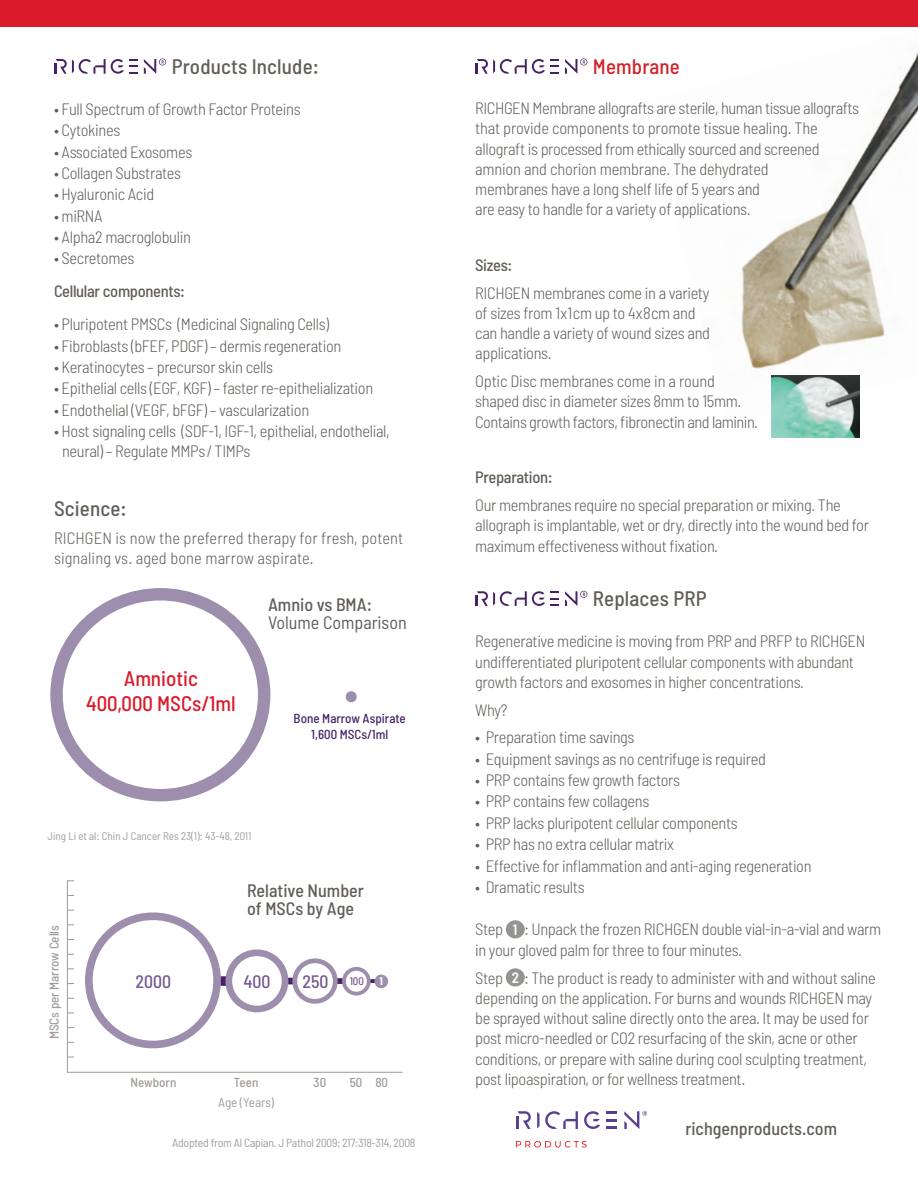
<style>
.page{position:relative;width:918px;height:1188px;background:#fff}
.page>*{position:absolute;margin:0;border:0;box-sizing:border-box;transform-origin:0 0}
.t1{font:500 semi-condensed 21.15px/25.3px "Barlow";color:#da1b2b;text-align:center}
.Interior_Hypenated_I{font:500 semi-condensed 21px "Barlow";letter-spacing:.005em;color:#615d58}
.Interior_Copy{font:500 semi-condensed 21px "Barlow";letter-spacing:.005em;color:#d1232a}
.t2{font:semi-condensed 18.15px/18.1px "Barlow";color:#615d59}
.t3{font:500 semi-condensed 18.15px/18.1px "Barlow";color:#615d59}
.t4{font:500 semi-condensed 18.15px "Barlow";color:#735a91}
.Interior_Copy-2{font:500 semi-condensed 18px "Barlow";color:#615d58}
.Interior_Copy-3{font:300 semi-condensed 16.5px/20.2px "Barlow";letter-spacing:-.02em;color:#615d58}
.Interior_Hypenated_I-2{font:300 semi-condensed 16.5px/20.2px "Barlow";letter-spacing:-.02em;color:#615d58}
.Interior_Copy-4{font:300 semi-condensed 16.5px/19.8px "Barlow";letter-spacing:.005em;color:#615d58}
.Interior_Hypenated_I-3{font:500 semi-condensed 16.5px "Barlow";letter-spacing:-.02em;color:#615d58}
.Interior_Copy-5{font:500 semi-condensed 16.5px "Barlow";letter-spacing:-.02em;color:#615d58}
.t5{font:500 semi-condensed 13.05px "Barlow";color:#a19c99}
.t6{font:500 semi-condensed 13.05px/15.6px "Barlow";color:#462265;text-align:center}
.t7{font:semi-condensed 13.05px "Barlow";color:#a19c99}
.Interior_Hypenated_I-4{font:semi-condensed 11.7px "Barlow";letter-spacing:-.02em;color:#a29c9a}
.t8{font:semi-condensed 11.1px "Barlow";color:#a19c99}
.t9{font:700 semi-condensed 11.1px "Barlow";color:#fff}
.s1{font-weight:500}
.s2{font-weight:600;font-size:15px;color:#fff}
</style>
<div class="page">
<img style="left:741px;top:53px;width:177px;height:372px">
<div style="left:0;top:0;width:918px;height:27px;background:#da1b2b"></div>
<svg style="left:67px;top:880px;width:336px;height:193px"></svg>
<svg style="left:371px;top:979px;width:4px;height:4px"></svg>
<div style="left:221px;top:976px;width:8px;height:10px;background:#462265"></div>
<svg style="left:288px;top:978px;width:4px;height:6px"></svg>
<div style="left:337px;top:978px;width:8px;height:6px;background:#462265"></div>
<div style="left:229px;top:953px;width:56px;height:56px;background:#fff;border-radius:50%"></div>
<div style="left:225px;top:949px;width:63px;height:63px;border:7px solid #9e8ead;border-radius:50%"></div>
<div style="left:295px;top:961px;width:40px;height:40px;background:#fff;border-radius:50%"></div>
<div style="left:292px;top:958px;width:46px;height:46px;border:5px solid #9e8ead;border-radius:50%"></div>
<div style="left:344px;top:969px;width:25px;height:25px;background:#fff;border-radius:50%"></div>
<div style="left:342px;top:967px;width:29px;height:29px;border:4px solid #9e8ead;border-radius:50%"></div>
<div style="left:375px;top:975px;width:13px;height:13px;background:#9e8ead;border-radius:50%"></div>
<div style="left:50px;top:588px;width:220px;height:213px;border:12px solid #9e8ead;border-radius:50%"></div>
<div style="left:346px;top:691px;width:11px;height:11px;background:#9e8ead;border-radius:50%"></div>
<svg style="left:584px;top:1111px;width:16px;height:18px"></svg>
<svg style="left:516px;top:1111px;width:15px;height:18px"></svg>
<svg style="left:537px;top:1111px;width:41px;height:18px"></svg>
<svg style="left:607px;top:1127px;width:10px;height:2px"></svg>
<svg style="left:607px;top:1111px;width:10px;height:10px"></svg>
<svg style="left:516px;top:1141px;width:71px;height:7px"></svg>
<svg style="left:624px;top:1111px;width:23px;height:18px"></svg>
<svg style="left:55px;top:59px;width:83px;height:15px"></svg>
<svg style="left:144px;top:58px;width:22px;height:16px"></svg>
<svg style="left:476px;top:59px;width:83px;height:15px"></svg>
<svg style="left:565px;top:58px;width:22px;height:16px"></svg>
<svg style="left:476px;top:591px;width:83px;height:15px"></svg>
<svg style="left:565px;top:591px;width:22px;height:15px"></svg>
<div style="left:506px;top:920px;width:19px;height:18px;background:#969490;border-radius:50%"></div>
<svg style="left:506px;top:968px;width:19px;height:19px"></svg>
<img style="left:772px;top:376px;width:88px;height:62px">
<p class="Interior_Hypenated_I" style="left:172px;top:53px;width:149px">Products Include:</p>
<p class="Interior_Hypenated_I-2" style="left:54px;top:99px;width:248px">• Full Spectrum of Growth Factor Proteins</p>
<p class="Interior_Hypenated_I-2" style="left:54px;top:120px;width:68px">• Cytokines</p>
<p class="Interior_Hypenated_I-2" style="left:54px;top:141px;width:140px">• Associated Exosomes</p>
<p class="Interior_Hypenated_I-2" style="left:54px;top:163px;width:129px">• Collagen Substrates</p>
<p class="Interior_Hypenated_I-2" style="left:54px;top:184px;width:102px">• Hyaluronic Acid</p>
<p class="Interior_Hypenated_I-2" style="left:54px;top:205px;width:50px">• miRNA</p>
<p class="Interior_Hypenated_I-2" style="left:54px;top:227px;width:138px">• Alpha2 macroglobulin</p>
<p class="Interior_Hypenated_I-2" style="left:54px;top:248px;width:82px">• Secretomes</p>
<p class="Interior_Hypenated_I-3" style="left:54px;top:281px;width:133px">Cellular components:</p>
<p class="Interior_Hypenated_I-2" style="left:54px;top:314px;width:277px">• Pluripotent PMSCs (Medicinal Signaling Cells)</p>
<p class="Interior_Hypenated_I-2" style="left:54px;top:335px;width:289px">• Fibroblasts (bFEF, PDGF) – dermis regeneration</p>
<p class="Interior_Hypenated_I-2" style="left:54px;top:356px;width:221px">• Keratinocytes – precursor skin cells</p>
<p class="Interior_Hypenated_I-2" style="left:54px;top:378px;width:321px">• Epithelial cells (EGF, KGF) – faster re-epithelialization</p>
<p class="Interior_Hypenated_I-2" style="left:54px;top:399px;width:257px">• Endothelial (VEGF, bFGF) – vascularization</p>
<p class="Interior_Hypenated_I-2" style="left:62px;top:420px;width:329px;text-indent:-8px">• Host signaling cells (SDF-1, IGF-1, epithelial, endothelial, neural) – Regulate MMPs / TIMPs</p>
<p class="Interior_Hypenated_I" style="left:54px;top:496px;width:74px">Science:</p>
<p class="Interior_Copy-4" style="left:54px;top:527px;width:351px">RICHGEN is now the preferred therapy for fresh, potent signaling vs. aged bone marrow aspirate.</p>
<p class="t1" style="left:86px;top:665px;width:151px">Amniotic<br>400,000 MSCs/1ml</p>
<p class="t2" style="left:268px;top:595px;width:140px"><span class="s1">Amnio vs BMA:<br></span>Volume Comparison</p>
<p class="t6" style="left:294px;top:710px;width:114px">Bone Marrow Aspirate<br>1,600 MSCs/1ml</p>
<p class="t8" style="left:48px;top:829px;width:205px">Jing Li et al: Chin J Cancer Res 23(1): 43-48, 2011</p>
<p class="t5" style="left:46px;top:1039px;width:116px;rotate:-90deg">MSCs per Marrow Cells</p>
<p class="t5" style="left:46px;top:1074px;width:116px;rotate:-90deg">MSCs per Marrow Cells</p>
<p class="t4" style="left:136px;top:970px;width:37px">2000</p>
<p class="t3" style="left:247px;top:881px;width:118px">Relative Number of MSCs by Age</p>
<p class="t4" style="left:244px;top:970px;width:28px">400</p>
<p class="t4" style="left:302px;top:970px;width:63px">250 <sup>100</sup></p>
<p class="t9" style="left:379px;top:975px;width:5px">1</p>
<p class="t5" style="left:131px;top:1074px;width:47px">Newborn</p>
<p class="t5" style="left:234px;top:1074px;width:26px">Teen</p>
<p class="t5" style="left:313px;top:1074px;width:14px">30</p>
<p class="t5" style="left:350px;top:1074px;width:40px">50 80</p>
<p class="t7" style="left:218px;top:1094px;width:57px">Age (Years)</p>
<p class="t7" style="left:218px;top:1129px;width:57px">Age (Years)</p>
<p class="Interior_Hypenated_I-4" style="left:172px;top:1136px;width:245px">Adopted from Al Capian. J Pathol 2009; 217:318-314, 2008</p>
<p class="t8" style="left:171px;top:1137px;width:242px">Adopted from Al Capian. J Pathol 2009; 217:318-314, 2008</p>
<p class="Interior_Copy" style="left:593px;top:53px;width:89px">Membrane</p>
<p class="Interior_Copy-3" style="left:475px;top:98px;width:385px">RICHGEN Membrane allografts are sterile, human tissue allografts that provide components to promote tissue healing. The allograft is processed from ethically sourced and screened amnion and chorion membrane. The dehydrated<br>membranes have a long shelf life of 5 years and<br>are easy to handle for a variety of applications.</p>
<p class="Interior_Copy-5" style="left:475px;top:255px;width:39px">Sizes:</p>
<p class="Interior_Copy-3" style="left:475px;top:282px;width:236px">RICHGEN membranes come in a variety of sizes from 1x1cm up to 4x8cm and can handle a variety of wound sizes and applications.</p>
<p class="Interior_Copy-3" style="left:475px;top:371px;width:284px">Optic Disc membranes come in a round shaped disc in diameter sizes 8mm to 15mm.<br>Contains growth factors, fibronectin and laminin.</p>
<p class="Interior_Copy-5" style="left:475px;top:467px;width:79px">Preparation:</p>
<p class="Interior_Copy-3" style="left:475px;top:495px;width:395px">Our membranes require no special preparation or mixing. The allograph is implantable, wet or dry, directly into the wound bed for maximum effectiveness without fixation.</p>
<p class="Interior_Hypenated_I" style="left:593px;top:585px;width:115px">Replaces PRP</p>
<p class="Interior_Copy-3" style="left:475px;top:631px;width:392px">Regenerative medicine is moving from PRP and PRFP to RICHGEN undifferentiated pluripotent cellular components with abundant growth factors and exosomes in higher concentrations.</p>
<p class="Interior_Copy-3" style="left:475px;top:699px;width:34px">Why?</p>
<p class="Interior_Hypenated_I-2" style="left:475px;top:727px;width:161px">• Preparation time savings</p>
<p class="Interior_Hypenated_I-2" style="left:475px;top:748px;width:292px">• Equipment savings as no centrifuge is required</p>
<p class="Interior_Hypenated_I-2" style="left:475px;top:770px;width:206px">• PRP contains few growth factors</p>
<p class="Interior_Hypenated_I-2" style="left:475px;top:791px;width:176px">• PRP contains few collagens</p>
<p class="Interior_Hypenated_I-2" style="left:475px;top:812px;width:264px">• PRP lacks pluripotent cellular components</p>
<p class="Interior_Hypenated_I-2" style="left:475px;top:834px;width:200px">• PRP has no extra cellular matrix</p>
<p class="Interior_Hypenated_I-2" style="left:475px;top:855px;width:338px">• Effective for inflammation and anti-aging regeneration</p>
<p class="Interior_Hypenated_I-2" style="left:475px;top:876px;width:111px">• Dramatic results</p>
<p class="Interior_Copy-3" style="left:475px;top:919px;width:29px">Step</p>
<p class="Interior_Copy-3" style="left:475px;top:919px;width:408px;text-indent:38px"><span class="s2">1</span> : Unpack the frozen RICHGEN double vial-in-a-vial and warm in your gloved palm for three to four minutes.</p>
<p class="Interior_Copy-3" style="left:475px;top:967px;width:29px">Step</p>
<p class="Interior_Copy-3" style="left:475px;top:967px;width:402px;text-indent:37px"><span class="s2">2</span> : The product is ready to administer with and without saline depending on the application. For burns and wounds RICHGEN may be sprayed without saline directly onto the area. It may be used for post micro-needled or CO2 resurfacing of the skin, acne or other conditions, or prepare with saline during cool sculpting treatment, post lipoaspiration, or for wellness treatment.</p>
<p class="Interior_Copy-2" style="left:685px;top:1118px;width:153px">richgenproducts.com</p>
</div>
